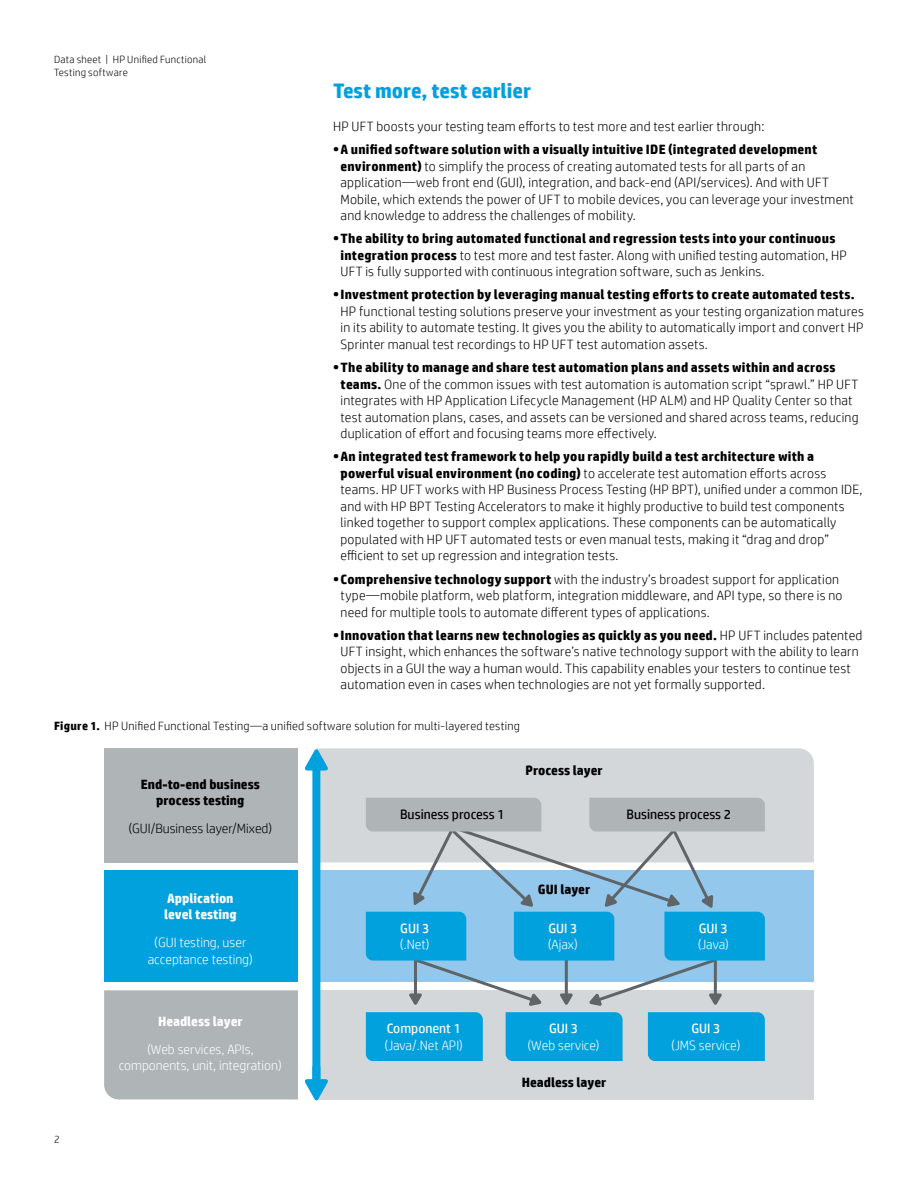
<style>
.page{position:relative;width:918px;height:1188px;background:#fff}
.page>*{position:absolute;margin:0;border:0;box-sizing:border-box;transform-origin:0 0}
.t1{font:700 21px "HP Simplified";color:#00a1dd}
.t2{font:300 13.5px/16.5px "HP Simplified";letter-spacing:.015em;color:#000}
.t3{font:700 13.5px/16.2px "HP Simplified";letter-spacing:.01em;color:#000;text-align:center}
.t4{font:300 13.5px/16.2px "HP Simplified";color:#fff;text-align:center}
.t5{font:700 13.5px/16.2px "HP Simplified";color:#fff}
.t6{font:13.5px "HP Simplified";color:#000}
.t7{font:13.5px "HP Simplified";color:#fff}
.t8{font:300 12px "HP Simplified";letter-spacing:.02em;color:#000}
.t9{font:300 10.5px/13.5px "HP Simplified";letter-spacing:.025em;color:#000}
.s1{font-weight:700}
</style>
<div class="page">
<div style="left:317px;top:870px;width:497px;height:112px;background:#93c7ec"></div>
<div style="left:317px;top:748px;width:497px;height:114px;background:#d3d7d9"></div>
<div style="left:104px;top:870px;width:194px;height:112px;background:#00a1dd"></div>
<div style="left:317px;top:990px;width:497px;height:110px;background:#d3d7d9"></div>
<div style="left:104px;top:748px;width:194px;height:114px;background:#afb4b7"></div>
<div style="left:104px;top:990px;width:194px;height:109px;background:#afb4b7"></div>
<svg style="left:305px;top:749px;width:23px;height:352px"></svg>
<div style="left:648px;top:1012px;width:117px;height:49px;background:#00a1dd"></div>
<div style="left:506px;top:1012px;width:117px;height:49px;background:#00a1dd"></div>
<div style="left:366px;top:1012px;width:117px;height:49px;background:#00a1dd"></div>
<svg style="left:366px;top:798px;width:399px;height:208px"></svg>
<p class="t9" style="left:54px;top:52px;width:154px">Data sheet | HP Unified Functional<br>Testing software</p>
<h1 class="t1" style="left:333px;top:78px;width:200px">Test more, test earlier</h1>
<p class="t2" style="left:333px;top:118px;width:433px">HP UFT boosts your testing team efforts to test more and test earlier through:</p>
<p class="t2" style="left:341px;top:141px;width:515px;text-indent:-8px"><span class="s1">•A unified software solution with a visually intuitive IDE (integrated development environment)</span> to simplify the process of creating automated tests for all parts of an application—web front end (GUI), integration, and back-end (API/services). And with UFT Mobile, which extends the power of UFT to mobile devices, you can leverage your investment and knowledge to address the challenges of mobility.</p>
<p class="t2" style="left:341px;top:230px;width:508px;text-indent:-8px"><span class="s1">•The ability to bring automated functional and regression tests into your continuous integration process</span> to test more and test faster. Along with unified testing automation, HP<br>UFT is fully supported with continuous integration software, such as Jenkins.</p>
<p class="t3" style="left:333px;top:287px;width:523px">•Investment protection by leveraging manual testing efforts to create automated tests.</p>
<p class="t2" style="left:341px;top:303px;width:525px;text-align:justify">HP functional testing solutions preserve your investment as your testing organization matures in its ability to automate testing. It gives you the ability to automatically import and convert HP Sprinter manual test recordings to HP UFT test automation assets.</p>
<p class="t2" style="left:341px;top:359px;width:520px;text-indent:-8px"><span class="s1">•The ability to manage and share test automation plans and assets within and across teams.</span> One of the common issues with test automation is automation script “sprawl.” HP UFT integrates with HP Application Lifecycle Management (HP ALM) and HP Quality Center so that test automation plans, cases, and assets can be versioned and shared across teams, reducing duplication of effort and focusing teams more effectively.</p>
<p class="t2" style="left:341px;top:448px;width:524px;text-indent:-8px"><span class="s1">•An integrated test framework to help you rapidly build a test architecture with a powerful visual environment (no coding)</span> to accelerate test automation efforts across teams. HP UFT works with HP Business Process Testing (HP BPT), unified under a common IDE, and with HP BPT Testing Accelerators to make it highly productive to build test components linked together to support complex applications. These components can be automatically populated with HP UFT automated tests or even manual tests, making it “drag and drop” efficient to set up regression and integration tests.</p>
<p class="t2" style="left:341px;top:571px;width:503px;text-indent:-8px"><span class="s1">•Comprehensive technology support</span> with the industry’s broadest support for application type—mobile platform, web platform, integration middleware, and API type, so there is no need for multiple tools to automate different types of applications.</p>
<p class="t2" style="left:341px;top:627px;width:523px;text-indent:-8px"><span class="s1">•Innovation that learns new technologies as quickly as you need.</span> HP UFT includes patented UFT insight, which enhances the software’s native technology support with the ability to learn objects in a GUI the way a human would. This capability enables your testers to continue test automation even in cases when technologies are not yet formally supported.</p>
<p class="t8" style="left:54px;top:720px;width:467px"><span class="s1">Figure 1.</span> HP Unified Functional Testing—a unified software solution for multi-layered testing</p>
<p class="t9" style="left:54px;top:1132px;width:7px">2</p>
<p class="t3" style="left:141px;top:776px;width:120px">End-to-end business process testing</p>
<p class="t2" style="left:128px;top:820px;width:145px">(GUI/Business layer/Mixed)</p>
<p class="t5" style="left:164px;top:890px;width:74px">Application level testing</p>
<p class="t4" style="left:148px;top:934px;width:107px">(GUI testing, user acceptance testing)</p>
<p class="t5" style="left:158px;top:1013px;width:86px">Headless layer</p>
<p class="t4" style="left:119px;top:1041px;width:165px">(Web services, APIs, components, unit, integration)</p>
<p class="t3" style="left:526px;top:762px;width:79px">Process layer</p>
<p class="t6" style="left:400px;top:807px;width:106px">Business process 1</p>
<p class="t6" style="left:627px;top:807px;width:106px">Business process 2</p>
<p class="t7" style="left:400px;top:921px;width:31px">GUI 3</p>
<p class="t4" style="left:400px;top:936px;width:31px">(.Net)</p>
<p class="t7" style="left:387px;top:1021px;width:76px">Component 1</p>
<p class="t4" style="left:385px;top:1037px;width:80px">(Java/.Net API)</p>
<p class="t3" style="left:538px;top:881px;width:54px">GUI layer</p>
<p class="t7" style="left:548px;top:921px;width:31px">GUI 3</p>
<p class="t4" style="left:548px;top:936px;width:32px">(Ajax)</p>
<p class="t7" style="left:549px;top:1021px;width:31px">GUI 3</p>
<p class="t4" style="left:527px;top:1037px;width:74px">(Web service)</p>
<p class="t3" style="left:522px;top:1074px;width:86px">Headless layer</p>
<p class="t7" style="left:699px;top:921px;width:31px">GUI 3</p>
<p class="t4" style="left:698px;top:936px;width:33px">(Java)</p>
<p class="t7" style="left:691px;top:1021px;width:31px">GUI 3</p>
<p class="t4" style="left:671px;top:1037px;width:71px">(JMS service)</p>
</div>
